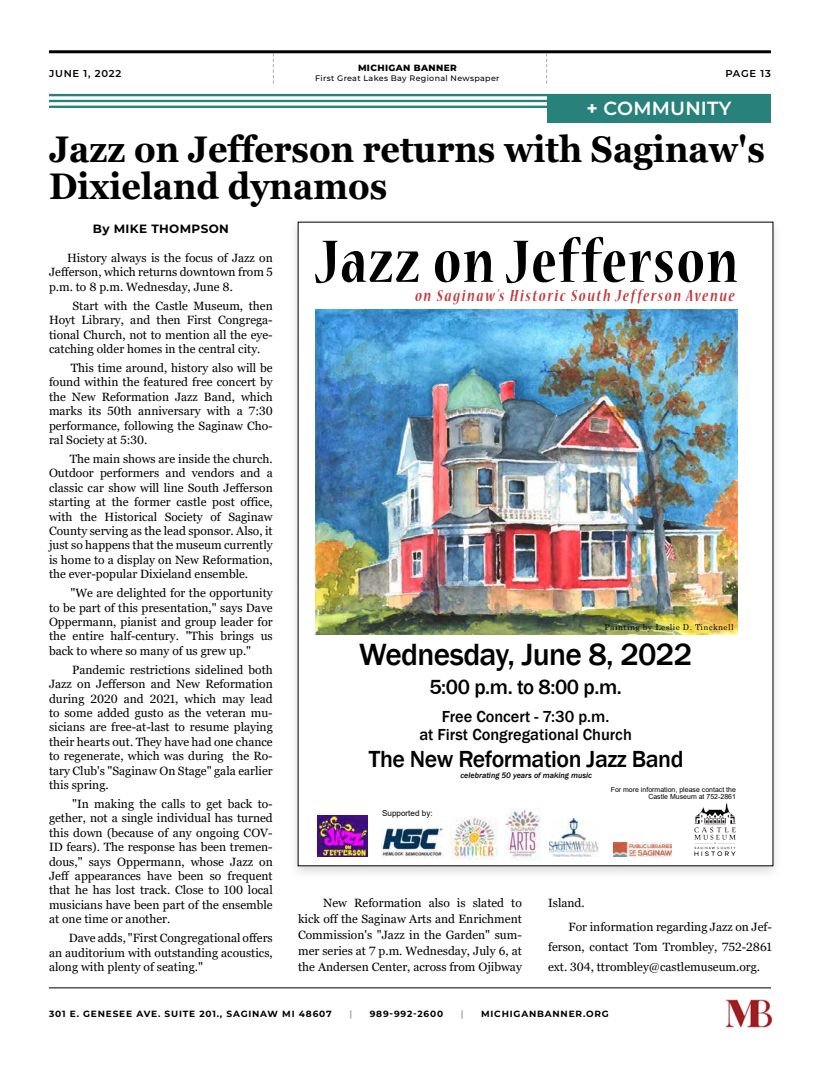
<style>
.page{position:relative;width:820px;height:1078px;background:#fff}
.page>*{position:absolute;margin:0;border:0;box-sizing:border-box;transform-origin:0 0}
.t1{font:700 condensed 66.6px "Nueva Std";letter-spacing:.025em;color:#000}
.t2{font:700 37px/37px "Georgia";color:#000;scale:.92 1}
.t3{font:500 31.5px "Franklin Gothic";letter-spacing:-.02em;color:#000}
.t4{font:500 23.9px "Franklin Gothic";letter-spacing:-.02em;color:#000}
.t5{font:500 21px "Franklin Gothic";color:#000}
.t6{font:600 19px "Montserrat";letter-spacing:.01em;color:#fff}
.t7{font:italic 700 condensed 18.1px "Nueva Std";letter-spacing:.09em;color:#c13b3e}
.t8{font:500 16.4px/18px "Franklin Gothic";color:#000;text-align:center}
.t9{font:12px/14.4px "Georgia";color:#000;text-align:justify}
.t10{font:700 12px "Montserrat";letter-spacing:.03em;color:#000}
.t11{font:600 10px "Montserrat";letter-spacing:.075em;color:#000101}
.t12{font:700 9px "Montserrat";letter-spacing:.09em;color:#000}
.t13{font:800 9px "Montserrat";letter-spacing:.04em;color:#000101}
.t14{font:700 9px "Montserrat";color:#aaaaab}
.t15{font:italic 500 8.2px "Franklin Gothic";color:#000}
.t16{font:8.2px "Century";letter-spacing:.05em;color:#000}
.t17{font:8.2px "Arial";color:#000}
.t18{font:500 8px "Montserrat";letter-spacing:.04em;color:#000101}
.t19{font:7px/7.6px "Arial";color:#000;text-align:right}
.s1{font-weight:700}
</style>
<div class="page">
<hr style="left:49px;top:50px;width:721px;height:3px;background:#000">
<hr style="left:49px;top:987px;width:721px;height:1px;background:#000">
<img style="left:725px;top:999px;width:47px;height:29px">
<svg style="left:546px;top:53px;width:1px;height:31px"></svg>
<svg style="left:273px;top:53px;width:1px;height:31px"></svg>
<hr style="left:49px;top:94px;width:721px;height:2px;background:#28817b">
<hr style="left:49px;top:100px;width:721px;height:2px;background:#28817b">
<hr style="left:49px;top:106px;width:721px;height:2px;background:#28817b">
<div style="left:547px;top:95px;width:223px;height:27px;background:#28817b"></div>
<div style="left:287px;top:216px;width:496px;height:664px;background:#000;opacity:.15"></div>
<div style="left:298px;top:222px;width:474px;height:643px;background:#fff"></div>
<img style="left:613px;top:842px;width:58px;height:14px">
<img style="left:381px;top:828px;width:62px;height:29px">
<img style="left:315px;top:310px;width:422px;height:324px">
<img style="left:317px;top:815px;width:50px;height:40px">
<img style="left:504px;top:808px;width:36px;height:52px">
<img style="left:450px;top:817px;width:47px;height:42px">
<img style="left:549px;top:818px;width:49px;height:37px">
<img style="left:694px;top:803px;width:42px;height:54px">
<p class="t13" style="left:358px;top:62px;width:100px">MICHIGAN BANNER</p>
<p class="t18" style="left:315px;top:73px;width:186px">First Great Lakes Bay Regional Newspaper</p>
<p class="t11" style="left:49px;top:66px;width:74px">JUNE 1, 2022</p>
<p class="t11" style="left:725px;top:66px;width:47px">PAGE 13</p>
<h3 class="t6" style="left:586px;top:95px;width:146px"><span class="s1">+</span> COMMUNITY</h3>
<h2 class="t2" style="left:49px;top:131px;width:779px">Jazz on Jefferson returns with Saginaw's<br>Dixieland dynamos</h2>
<p class="t10" style="left:93px;top:220px;width:137px">By MIKE THOMPSON</p>
<p class="t9" style="left:49px;top:251px;width:225px;text-indent:18px">History always is the focus of Jazz on Jefferson, which returns downtown from 5 p.m. to 8 p.m. Wednesday, June 8.</p>
<p class="t9" style="left:49px;top:299px;width:225px;text-indent:24px">Start with the Castle Museum, then Hoyt Library, and then First Congrega&shy;tional Church, not to mention all the eye&shy;catching older homes in the central city.</p>
<p class="t9" style="left:49px;top:361px;width:225px;text-indent:22px">This time around, history also will be found within the featured free concert by the New Reformation Jazz Band, which marks its 50th anniversary with a 7:30 performance, following the Saginaw Cho&shy;ral Society at 5:30.</p>
<p class="t9" style="left:49px;top:452px;width:225px;text-indent:21px">The main shows are inside the church.<br>Outdoor performers and vendors and a classic car show will line South Jefferson starting at the former castle post office, with the Historical Society of Saginaw County serving as the lead sponsor. Also, it just so happens that the museum currently is home to a display on New Reformation, the ever-popular Dixieland ensemble.</p>
<p class="t9" style="left:49px;top:586px;width:225px;text-indent:22px">"We are delighted for the opportunity to be part of this presentation," says Dave Oppermann, pianist and group leader for the entire half-century. "This brings us back to where so many of us grew up."</p>
<p class="t9" style="left:49px;top:662px;width:225px;text-indent:23px">Pandemic restrictions sidelined both Jazz on Jefferson and New Reformation during 2020 and 2021, which may lead to some added gusto as the veteran mu&shy;sicians are free-at-last to resume playing their hearts out. They have had one chance to regenerate, which was during the Ro&shy;tary Club's "Saginaw On Stage" gala earlier this spring.</p>
<p class="t9" style="left:49px;top:796px;width:225px;text-indent:23px">"In making the calls to get back to&shy;gether, not a single individual has turned this down (because of any ongoing COV-ID fears). The response has been tremen&shy;dous," says Oppermann, whose Jazz on Jeff appearances have been so frequent that he has lost track. Close to 100 local musicians have been part of the ensemble at one time or another.</p>
<p class="t9" style="left:49px;top:930px;width:225px;text-indent:20px">Dave adds, "First Congregational offers an auditorium with outstanding acoustics, along with plenty of seating."</p>
<h1 class="t1" style="left:315px;top:231px;width:424px">Jazz on Jefferson</h1>
<h3 class="t7" style="left:415px;top:288px;width:321px">on Saginaw’s Historic South Jefferson Avenue</h3>
<p class="t16" style="left:604px;top:620px;width:131px">Painting by Leslie D. Tincknell</p>
<h3 class="t3" style="left:359px;top:635px;width:334px">Wednesday, June 8, 2022</h3>
<h3 class="t5" style="left:429px;top:673px;width:194px">5:00 p.m. to 8:00 p.m.</h3>
<h3 class="t8" style="left:419px;top:707px;width:214px">Free Concert - 7:30 p.m.<br>at First Congregational Church</h3>
<h3 class="t4" style="left:369px;top:744px;width:316px">The New Reformation Jazz Band</h3>
<p class="t17" style="left:382px;top:807px;width:52px">Supported by:</p>
<p class="t15" style="left:460px;top:770px;width:133px">celebrating 50 years of making music</p>
<p class="t19" style="left:610px;top:785px;width:127px">For more information, please contact the<br>Castle Museum at 752-2861</p>
<p class="t9" style="left:298px;top:894px;width:225px;line-height:16.1px;text-indent:25px">New Reformation also is slated to kick off the Saginaw Arts and Enrichment Commission's "Jazz in the Garden" sum&shy;mer series at 7 p.m. Wednesday, July 6, at the Andersen Center, across from Ojibway</p>
<p class="t9" style="left:568px;top:890px;width:205px;line-height:24.5px;text-indent:-20px">Island.<br>For information regarding Jazz on Jef-</p>
<p class="t9" style="left:548px;top:936px;width:225px;line-height:20px">ferson, contact Tom Trombley, 752-2861 ext. 304, ttrombley@castlemuseum.org.</p>
<p class="t12" style="left:49px;top:1006px;width:284px">301 E. GENESEE AVE. SUITE 201., SAGINAW MI 48607</p>
<p class="t14" style="left:349px;top:1006px;width:4px">|</p>
<p class="t12" style="left:369px;top:1006px;width:75px">989-992-2600</p>
<p class="t14" style="left:460px;top:1006px;width:4px">|</p>
<p class="t12" style="left:481px;top:1006px;width:129px">MICHIGANBANNER.ORG</p>
</div>
